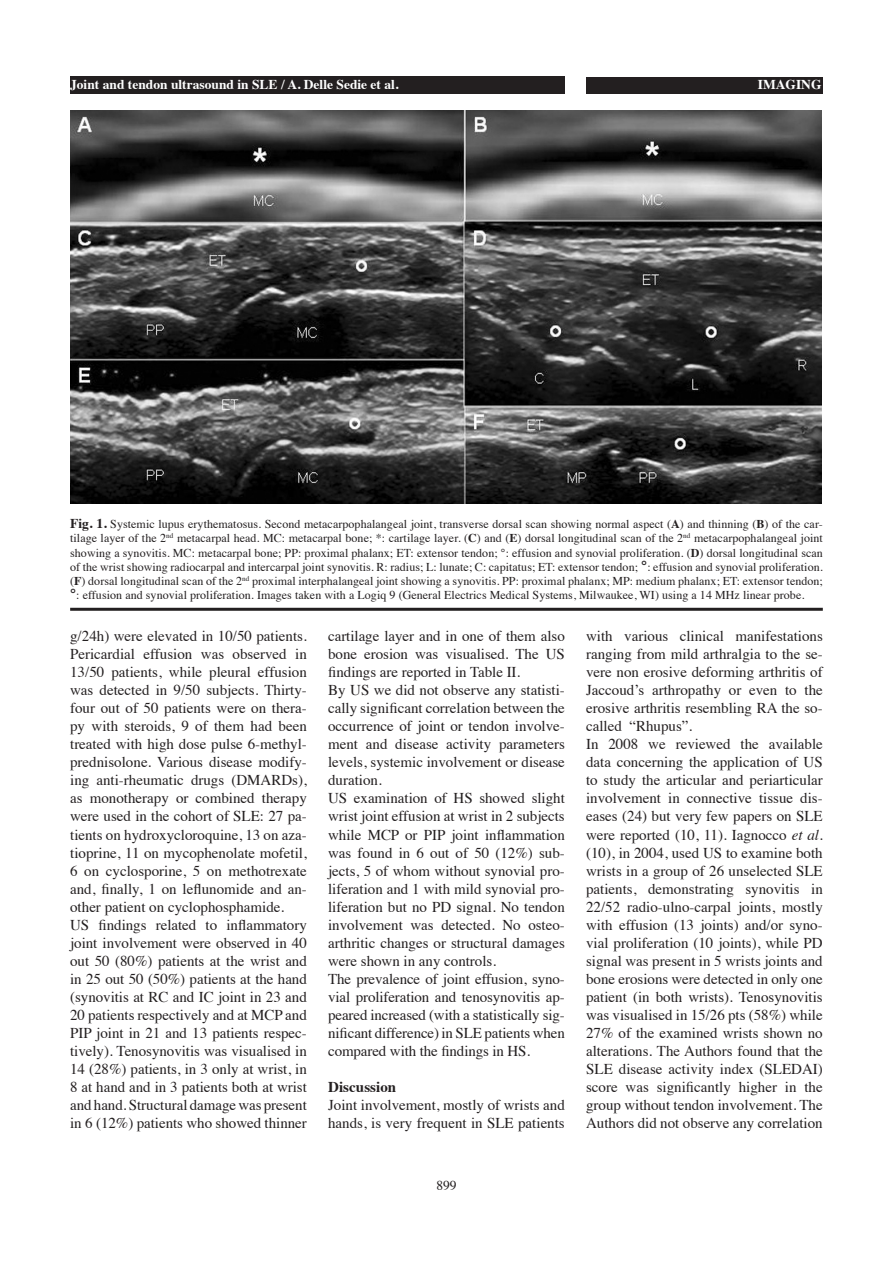
<style>
.page{position:relative;width:893px;height:1263px;background:#fff}
.page>*{position:absolute;margin:0;border:0;box-sizing:border-box;transform-origin:0 0}
.t1{font:15px/18px "Times";color:#231f20}
.t2{font:700 15px "Times";letter-spacing:.005em;color:#231f20}
.t3{font:700 13.5px "Times";color:#fff}
.t4{font:13.5px "Times";color:#231f20}
.t5{font:12px/14.2px "Times";letter-spacing:.005em;color:#231f20;text-align:justify}
.s1{font-weight:700;font-size:13.5px}
.s2{font-weight:700}
.s3{font-weight:700;font-size:15px}
.s4{font-style:italic}
</style>
<div class="page">
<div style="left:586px;top:77px;width:237px;height:16px;background:#231f20"></div>
<div style="left:70px;top:77px;width:495px;height:17px;background:#231f20"></div>
<img style="left:70px;top:111px;width:751px;height:392px">
<hr style="left:70px;top:608px;width:753px;height:3px;background:#231f20">
<p class="t3" style="left:70px;top:71px;width:330px">Joint and tendon ultrasound in SLE / A. Delle Sedie et al.</p>
<p class="t3" style="left:758px;top:72px;width:65px">IMAGING</p>
<p class="t5" style="left:70px;top:516px;width:754px"><span class="s1">Fig. 1.</span> Systemic lupus erythematosus. Second metacarpophalangeal joint, transverse dorsal scan showing normal aspect (<span class="s2">A</span>) and thinning (<span class="s2">B</span>) of the car&shy;tilage layer of the 2<sup>nd</sup> metacarpal head. MC: metacarpal bone; *: cartilage layer. (<span class="s2">C</span>) and (<span class="s2">E</span>) dorsal longitudinal scan of the 2<sup>nd</sup> metacarpophalangeal joint showing a synovitis. MC: metacarpal bone; PP: proximal phalanx; ET: extensor tendon; °: effusion and synovial proliferation. (<span class="s2">D</span>) dorsal longitudinal scan of the wrist showing radiocarpal and intercarpal joint synovitis. R: radius; L: lunate; C: capitatus; ET: extensor tendon; <span class="s3">°</span>: effusion and synovial proliferation. (<span class="s2">F</span>) dorsal longitudinal scan of the 2<sup>nd</sup> proximal interphalangeal joint showing a synovitis. PP: proximal phalanx; MP: medium phalanx; ET: extensor tendon; <span class="s3">°</span>: effusion and synovial proliferation. Images taken with a Logiq 9 (General Electrics Medical Systems, Milwaukee, WI) using a 14 MHz linear probe.</p>
<p class="t1" style="left:70px;top:626px;width:238px">g/24h) were elevated in 10/50 patients.<br>Pericardial effusion was observed in 13/50 patients, while pleural effusion was detected in 9/50 subjects. Thirty&shy;four out of 50 patients were on thera&shy;py with steroids, 9 of them had been treated with high dose pulse 6-methyl&shy;prednisolone. Various disease modify&shy;ing anti-rheumatic drugs (DMARDs), as monotherapy or combined therapy were used in the cohort of SLE: 27 pa&shy;tients on hydroxycloroquine, 13 on aza&shy;tioprine, 11 on mycophenolate mofetil, 6 on cyclosporine, 5 on methotrexate and, finally, 1 on leflunomide and an&shy;other patient on cyclophosphamide.<br>US findings related to inflammatory joint involvement were observed in 40 out 50 (80%) patients at the wrist and in 25 out 50 (50%) patients at the hand (synovitis at RC and IC joint in 23 and 20 patients respectively and at MCP and PIP joint in 21 and 13 patients respec&shy;tively). Tenosynovitis was visualised in 14 (28%) patients, in 3 only at wrist, in 8 at hand and in 3 patients both at wrist and hand. Structural damage was present in 6 (12%) patients who showed thinner</p>
<p class="t1" style="left:328px;top:626px;width:238px">cartilage layer and in one of them also bone erosion was visualised. The US findings are reported in Table II.<br>By US we did not observe any statisti&shy;cally significant correlation between the occurrence of joint or tendon involve&shy;ment and disease activity parameters levels, systemic involvement or disease duration.<br>US examination of HS showed slight wrist joint effusion at wrist in 2 subjects while MCP or PIP joint inflammation was found in 6 out of 50 (12%) sub&shy;jects, 5 of whom without synovial pro&shy;liferation and 1 with mild synovial pro&shy;liferation but no PD signal. No tendon involvement was detected. No osteo&shy;arthritic changes or structural damages were shown in any controls.<br>The prevalence of joint effusion, syno&shy;vial proliferation and tenosynovitis ap&shy;peared increased (with a statistically sig&shy;nificant difference) in SLE patients when compared with the findings in HS.</p>
<p class="t2" style="left:328px;top:1072px;width:70px">Discussion</p>
<p class="t1" style="left:328px;top:1094px;width:238px">Joint involvement, mostly of wrists and hands, is very frequent in SLE patients</p>
<p class="t4" style="left:436px;top:1173px;width:22px">899</p>
<p class="t1" style="left:586px;top:626px;width:238px">with various clinical manifestations ranging from mild arthralgia to the se&shy;vere non erosive deforming arthritis of Jaccoud’s arthropathy or even to the erosive arthritis resembling RA the so&shy;called “Rhupus”.<br>In 2008 we reviewed the available data concerning the application of US to study the articular and periarticular involvement in connective tissue dis&shy;eases (24) but very few papers on SLE were reported (10, 11). Iagnocco <span class="s4">et al. </span>(10), in 2004, used US to examine both wrists in a group of 26 unselected SLE patients, demonstrating synovitis in 22/52 radio-ulno-carpal joints, mostly with effusion (13 joints) and/or syno&shy;vial proliferation (10 joints), while PD signal was present in 5 wrists joints and bone erosions were detected in only one patient (in both wrists). Tenosynovitis was visualised in 15/26 pts (58%) while 27% of the examined wrists shown no alterations. The Authors found that the SLE disease activity index (SLEDAI) score was significantly higher in the group without tendon involvement. The Authors did not observe any correlation</p>
</div>
